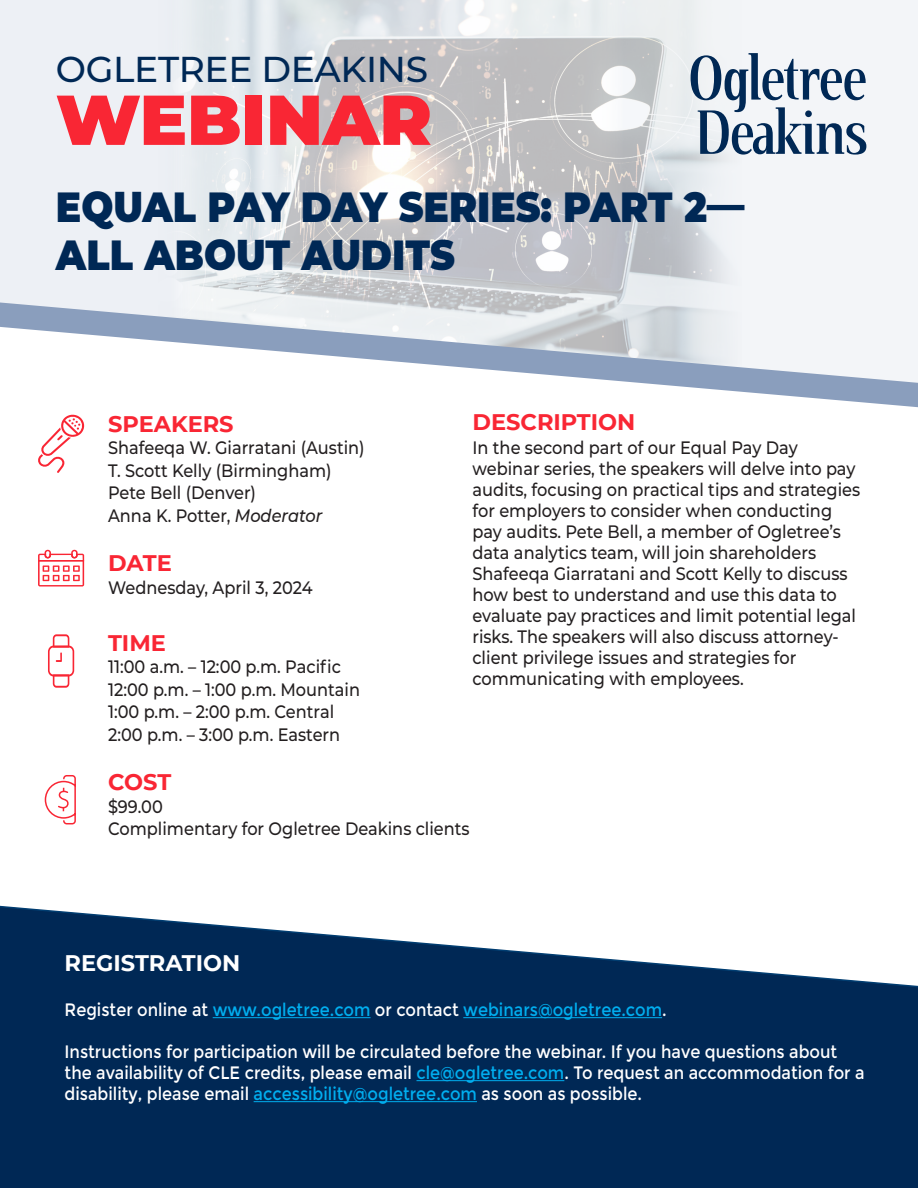
<style>
.page{position:relative;width:918px;height:1188px;background:#fff}
.page>*{position:absolute;margin:0;border:0;box-sizing:border-box;transform-origin:0 0}
.t1{font:900 70.35px "Montserrat";color:#f92634}
.t2{font:900 42px "Montserrat";color:#002855;scale:.9 1}
.t3{font:500 36px "Montserrat";letter-spacing:-.01em;color:#002855}
.t4{font:700 22.5px "Montserrat";color:#f92634}
.t5{font:700 22.5px "Montserrat";color:#fff}
.t6{font:500 18px/21px "Montserrat";color:#231f20;scale:.9 1}
.t7{font:18px/21px "Montserrat";color:#fff;scale:.9 1}
.t8{font:18px "Montserrat";color:#00aeef;scale:.9 1}
.s1{font-style:italic}
.s2{color:#fff}
.s3{color:#00aeef}
</style>
<div class="page">
<div style="left:0;top:0;width:132px;height:303px;background:#edf0f5"></div>
<div style="left:742px;top:0;width:176px;height:303px;background:#f3f5f8"></div>
<img style="left:132px;top:0;width:610px;height:303px">
<svg style="left:0;top:905px;width:918px;height:283px;background:#24476d"></svg>
<svg style="left:691px;top:53px;width:175px;height:102px"></svg>
<div style="left:805px;top:110px;width:7px;height:7px;background:#002855;border-radius:50%"></div>
<hr style="left:213px;top:1017px;width:158px;height:1px;background:#00aeef">
<hr style="left:463px;top:1017px;width:199px;height:1px;background:#00aeef">
<hr style="left:417px;top:1080px;width:147px;height:1px;background:#00aeef">
<hr style="left:254px;top:1101px;width:223px;height:1px;background:#00aeef">
<svg style="left:0;top:303px;width:918px;height:104px"></svg>
<svg style="left:44px;top:775px;width:32px;height:50px"></svg>
<svg style="left:38px;top:550px;width:46px;height:36px"></svg>
<svg style="left:48px;top:634px;width:26px;height:54px"></svg>
<svg style="left:38px;top:414px;width:47px;height:59px"></svg>
<p class="t3" style="left:56px;top:44px;width:374px">OGLETREE DEAKINS</p>
<p class="t1" style="left:56px;top:67px;width:378px">WEBINAR</p>
<p class="t2" style="left:56px;top:175px;width:767px">EQUAL PAY DAY SERIES: PART 2—</p>
<p class="t2" style="left:56px;top:223px;width:445px">ALL ABOUT AUDITS</p>
<p class="t4" style="left:472px;top:406px;width:164px">DESCRIPTION</p>
<p class="t6" style="left:472px;top:436px;width:432px">In the second part of our Equal Pay Day webinar series, the speakers will delve into pay audits, focusing on practical tips and strategies for employers to consider when conducting pay audits. Pete Bell, a member of Ogletree’s data analytics team, will join shareholders Shafeeqa Giarratani and Scott Kelly to discuss how best to understand and use this data to evaluate pay practices and limit potential legal risks. The speakers will also discuss attorney&shy;client privilege issues and strategies for communicating with employees.</p>
<p class="t4" style="left:108px;top:408px;width:127px">SPEAKERS</p>
<p class="t6" style="left:108px;top:437px;width:287px">Shafeeqa W. Giarratani (Austin)</p>
<p class="t6" style="left:108px;top:459px;width:250px">T. Scott Kelly (Birmingham)</p>
<p class="t6" style="left:108px;top:482px;width:166px">Pete Bell (Denver)</p>
<p class="t6" style="left:108px;top:504px;width:240px">Anna K. Potter, <span class="s1">Moderator</span></p>
<p class="t4" style="left:108px;top:547px;width:65px">DATE</p>
<p class="t6" style="left:108px;top:576px;width:229px">Wednesday, April 3, 2024</p>
<p class="t4" style="left:108px;top:627px;width:59px">TIME</p>
<p class="t6" style="left:108px;top:656px;width:260px">11:00 a.m. – 12:00 p.m. Pacific</p>
<p class="t6" style="left:108px;top:678px;width:282px">12:00 p.m. – 1:00 p.m. Mountain</p>
<p class="t6" style="left:108px;top:701px;width:253px">1:00 p.m. – 2:00 p.m. Central</p>
<p class="t6" style="left:108px;top:723px;width:259px">2:00 p.m. – 3:00 p.m. Eastern</p>
<p class="t4" style="left:108px;top:766px;width:65px">COST</p>
<p class="t6" style="left:108px;top:795px;width:62px">$99.00</p>
<p class="t6" style="left:108px;top:818px;width:403px">Complimentary for Ogletree Deakins clients</p>
<p class="t5" style="left:65px;top:947px;width:177px">REGISTRATION</p>
<p class="t8" style="left:65px;top:1000px;width:670px"><span class="s2">Register online at</span> www.ogletree.com <span class="s2">or contact</span> webinars@ogletree.com<span class="s2">.</span></p>
<p class="t7" style="left:65px;top:1042px;width:890px">Instructions for participation will be circulated before the webinar. If you have questions about the availability of CLE credits, please email <span class="s3">cle@ogletree.com</span>. To request an accommodation for a disability, please email <span class="s3">accessibility@ogletree.com</span> as soon as possible.</p>
</div>
